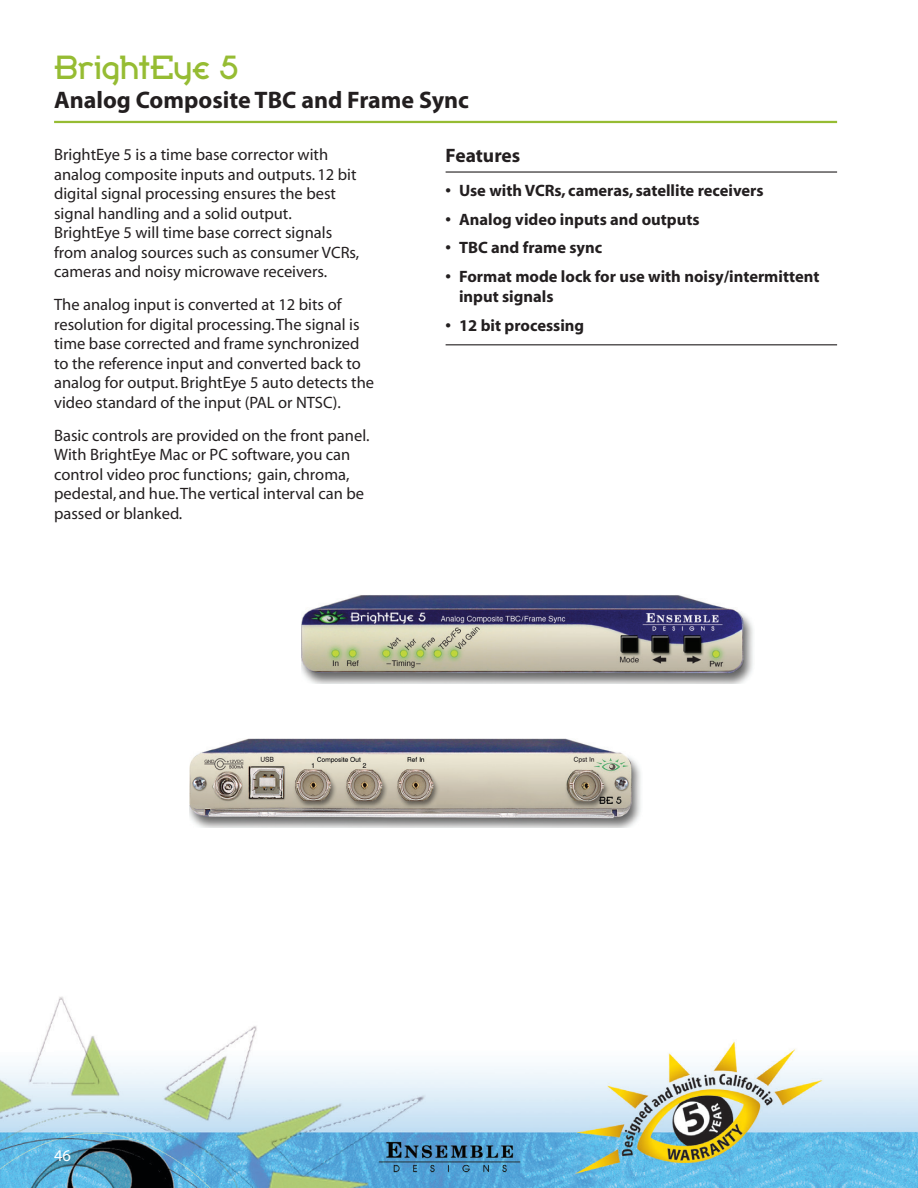
<style>
.page{position:relative;width:918px;height:1188px;background:#fff}
.page>*{position:absolute;margin:0;border:0;box-sizing:border-box;transform-origin:0 0}
._2013_Product_Number{font:33px "Broadband ICG";letter-spacing:-.005em;color:#96bc33}
._2013_Product_Descri{font:700 24px "Myriad";color:#231f20}
._2013_Feature_Order{font:700 19.5px "Myriad";color:#231f20}
._2013_Body_Text{font:16.5px/19.5px "Myriad";color:#231f20}
.t1{font:700 16.5px/19.8px "Myriad";color:#231f20}
.t2{font:16.5px "Myriad";color:#fff}
</style>
<div class="page">
<img style="left:0;top:827px;width:918px;height:361px">
<hr style="left:54px;top:121px;width:783px;height:2px;background:#96bc33">
<hr style="left:446px;top:171px;width:391px;height:2px;background:#231f20">
<hr style="left:446px;top:344px;width:391px;height:1px;background:#231f20">
<img style="left:301px;top:595px;width:452px;height:89px">
<img style="left:189px;top:738px;width:452px;height:89px">
<p class="_2013_Product_Number" style="left:54px;top:47px;width:186px">BrightEye 5</p>
<p class="_2013_Product_Descri" style="left:54px;top:87px;width:417px">Analog Composite TBC and Frame Sync</p>
<p class="_2013_Body_Text" style="left:54px;top:146px;width:307px">BrightEye 5 is a time base corrector with analog composite inputs and outputs. 12 bit digital signal processing ensures the best signal handling and a solid output.<br>BrightEye 5 will time base correct signals from analog sources such as consumer VCRs, cameras and noisy microwave receivers.</p>
<p class="_2013_Body_Text" style="left:54px;top:296px;width:322px">The analog input is converted at 12 bits of resolution for digital processing. The signal is time base corrected and frame synchronized to the reference input and converted back to analog for output. BrightEye 5 auto detects the video standard of the input (PAL or NTSC).</p>
<p class="_2013_Body_Text" style="left:54px;top:426px;width:316px">Basic controls are provided on the front panel.<br>With BrightEye Mac or PC software, you can control video proc functions; gain, chroma, pedestal, and hue. The vertical interval can be passed or blanked.</p>
<p class="_2013_Feature_Order" style="left:446px;top:146px;width:76px">Features</p>
<p class="t1" style="left:446px;top:181px;width:320px">• Use with VCRs, cameras, satellite receivers</p>
<p class="t1" style="left:446px;top:210px;width:256px">• Analog video inputs and outputs</p>
<p class="t1" style="left:446px;top:239px;width:158px">• TBC and frame sync</p>
<p class="t1" style="left:459px;top:267px;width:362px;text-indent:-14px">• Format mode lock for use with noisy/intermittent input signals</p>
<p class="t1" style="left:446px;top:316px;width:140px">• 12 bit processing</p>
<p class="t2" style="left:54px;top:1147px;width:18px">46</p>
</div>
